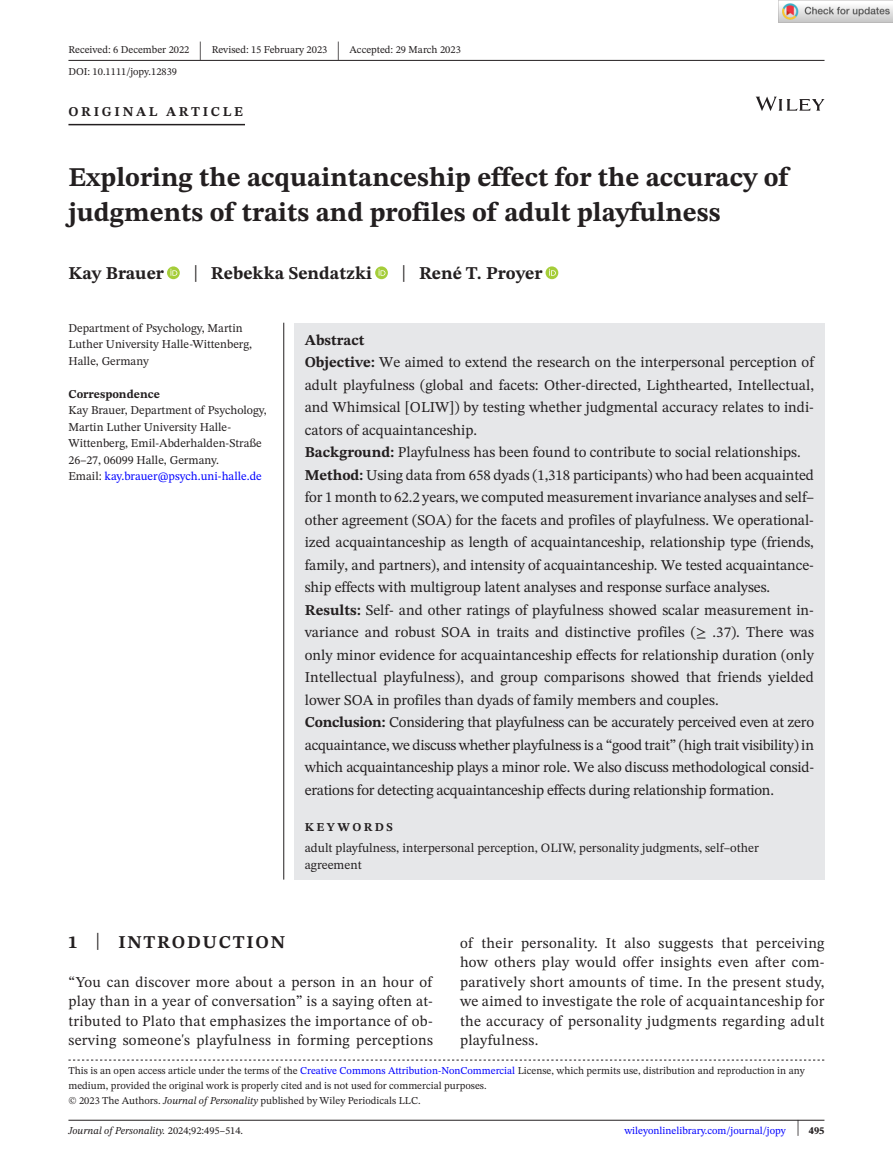
<style>
.page{position:relative;width:893px;height:1174px;background:#fff}
.page>*{position:absolute;margin:0;border:0;box-sizing:border-box;transform-origin:0 0}
.t1{font:700 27px/34.5px "STIX Two Text";color:#231f20}
.t2{font:25.65px "STIX Two Text";color:#231f20;scale:.49 1}
.t3{font:700 18px "STIX Two Text";color:#231f20}
.t4{font:700 18px "STIX Two Text";letter-spacing:.1em;color:#231f20}
.t5{font:15px/22.5px "STIX Two Text";color:#231f20;text-align:justify}
.t6{font:700 13.5px "STIX Two Text";letter-spacing:.2em;color:#231f20}
.t7{font:12.75px/17.2px "STIX Two Text";color:#231f20}
.t8{font:12px/16.5px "STIX Two Text";color:#231f20}
.t9{font:700 12px "STIX Two Text";color:#231f20}
.t10{font:700 12px "STIX Two Text";letter-spacing:.2em;color:#231f20}
.t11{font:10.5px/15px "STIX Two Text";color:#231f20}
.t12{font:10.5px "STIX Two Text";color:#00f}
.t13{font:italic 10.5px "STIX Two Text";color:#231f20}
.s1{font-weight:400;font-size:23.4px}
.s2{color:#00f}
.s3{font-weight:700}
.s4{font-family:"STIX"}
.s5{font-weight:400;font-size:23.7px}
.s6{font-style:italic}
.s7{font-style:normal}
.s8{font-size:22.2px;color:#231f20}
.s9{font-weight:700;color:#231f20}
</style>
<div class="page">
<hr style="left:68px;top:1119px;width:756px;height:1px;background:#231f20">
<svg style="left:756px;top:97px;width:68px;height:14px"></svg>
<hr style="left:68px;top:60px;width:756px;height:1px;background:#231f20">
<hr style="left:68px;top:124px;width:177px;height:1px;background:#231f20">
<svg style="left:167px;top:266px;width:13px;height:13px"></svg>
<svg style="left:170px;top:269px;width:7px;height:7px"></svg>
<svg style="left:375px;top:266px;width:13px;height:13px"></svg>
<svg style="left:379px;top:269px;width:6px;height:7px"></svg>
<div style="left:546px;top:266px;width:12px;height:13px;background:#a5cd39;border-radius:50%"></div>
<svg style="left:549px;top:269px;width:7px;height:7px"></svg>
<svg style="left:68px;top:1059px;width:756px;height:1px"></svg>
<div style="left:294px;top:323px;width:530px;height:556px;background:#e6e7e9"></div>
<hr style="left:283px;top:323px;width:1px;height:556px;background:#231f20">
<img style="left:779px;top:0;width:114px;height:23px">
<p class="t11" style="left:68px;top:42px;width:123px">Received: 6 December 2022</p>
<h2 class="t2" style="left:199px;top:32px;width:8px">|</h2>
<p class="t11" style="left:212px;top:42px;width:117px">Revised: 15 February 2023</p>
<h2 class="t2" style="left:337px;top:32px;width:8px">|</h2>
<p class="t11" style="left:350px;top:42px;width:113px">Accepted: 29 March 2023</p>
<p class="t11" style="left:68px;top:64px;width:110px">DOI: 10.1111/jopy.12839</p>
<p class="t6" style="left:68px;top:101px;width:176px">ORIGINAL ARTICLE</p>
<h1 class="t1" style="left:68px;top:161px;width:721px">Exploring the acquaintanceship effect for the accuracy of judgments of traits and profiles of adult playfulness</h1>
<p class="t3" style="left:68px;top:260px;width:97px">Kay Brauer</p>
<p class="t3" style="left:193px;top:260px;width:180px"><span class="s1">|</span> Rebekka Sendatzki</p>
<p class="t3" style="left:402px;top:260px;width:142px"><span class="s1">|</span> René T. Proyer</p>
<p class="t8" style="left:68px;top:319px;width:185px">Department of Psychology, Martin<br>Luther University Halle-Wittenberg,<br>Halle, Germany</p>
<p class="t9" style="left:68px;top:385px;width:93px">Correspondence</p>
<p class="t8" style="left:68px;top:402px;width:200px">Kay Brauer, Department of Psychology, Martin Luther University Halle-Wittenberg, Emil-Abderhalden-Straße 26–27, 06099 Halle, Germany.<br>Email: <span class="s2">kay.brauer@psych.uni-halle.de</span></p>
<p class="t5" style="left:305px;top:328px;width:511px;text-align:left"><span class="s3">Abstract<br>Objective:</span> We aimed to extend the research on the interpersonal perception of adult playfulness (global and facets: Other-directed, Lighthearted, Intellectual, and Whimsical [OLIW]) by testing whether judgmental accuracy relates to indi&shy;cators of acquaintanceship.<br><span class="s3">Background:</span> Playfulness has been found to contribute to social relationships.<br><span class="s3">Method:</span> Using data from 658 dyads (1,318 participants) who had been acquainted for 1 month to 62.2 years, we computed measurement invariance analyses and self– other agreement (SOA) for the facets and profiles of playfulness. We operational&shy;ized acquaintanceship as length of acquaintanceship, relationship type (friends, family, and partners), and intensity of acquaintanceship. We tested acquaintance&shy;ship effects with multigroup latent analyses and response surface analyses.<br><span class="s3">Results:</span> Self- and other ratings of playfulness showed scalar measurement in&shy;variance and robust SOA in traits and distinctive profiles (<span class="s4">≥</span> .37). There was only minor evidence for acquaintanceship effects for relationship duration (only Intellectual playfulness), and group comparisons showed that friends yielded lower SOA in profiles than dyads of family members and couples.<br><span class="s3">Conclusion:</span> Considering that playfulness can be accurately perceived even at zero acquaintance, we discuss whether playfulness is a “good trait” (high trait visibility) in which acquaintanceship plays a minor role. We also discuss methodological consid&shy;erations for detecting acquaintanceship effects during relationship formation.</p>
<p class="t10" style="left:305px;top:818px;width:90px">KEYWORDS</p>
<p class="t7" style="left:305px;top:839px;width:456px">adult playfulness, interpersonal perception, OLIW, personality judgments, self–other agreement</p>
<p class="t4" style="left:68px;top:929px;width:218px">1 <span class="s5">|</span> INTRODUCTION</p>
<p class="t5" style="left:68px;top:972px;width:366px;line-height:19.5px">“You can discover more about a person in an hour of play than in a year of conversation” is a saying often at&shy;tributed to Plato that emphasizes the importance of ob&shy;serving someone's playfulness in forming perceptions</p>
<p class="t5" style="left:460px;top:933px;width:366px;line-height:19.5px">of their personality. It also suggests that perceiving how others play would offer insights even after com&shy;paratively short amounts of time. In the present study, we aimed to investigate the role of acquaintanceship for the accuracy of personality judgments regarding adult playfulness.</p>
<p class="t11" style="left:68px;top:1063px;width:738px">This is an open access article under the terms of the <span class="s2">Creative Commons Attribution-NonCommercial</span> License, which permits use, distribution and reproduction in any medium, provided the original work is properly cited and is not used for commercial purposes.<br>© 2023 The Authors. <span class="s6">Journal of Personality</span> published by Wiley Periodicals LLC.</p>
<p class="t13" style="left:68px;top:1123px;width:176px">Journal of Personality. <span class="s7">2024;92:495–514.</span></p>
<p class="t12" style="left:624px;top:1123px;width:202px">wileyonlinelibrary.com/journal/jopy <span class="s8">|</span> <span class="s9">495</span></p>
</div>
